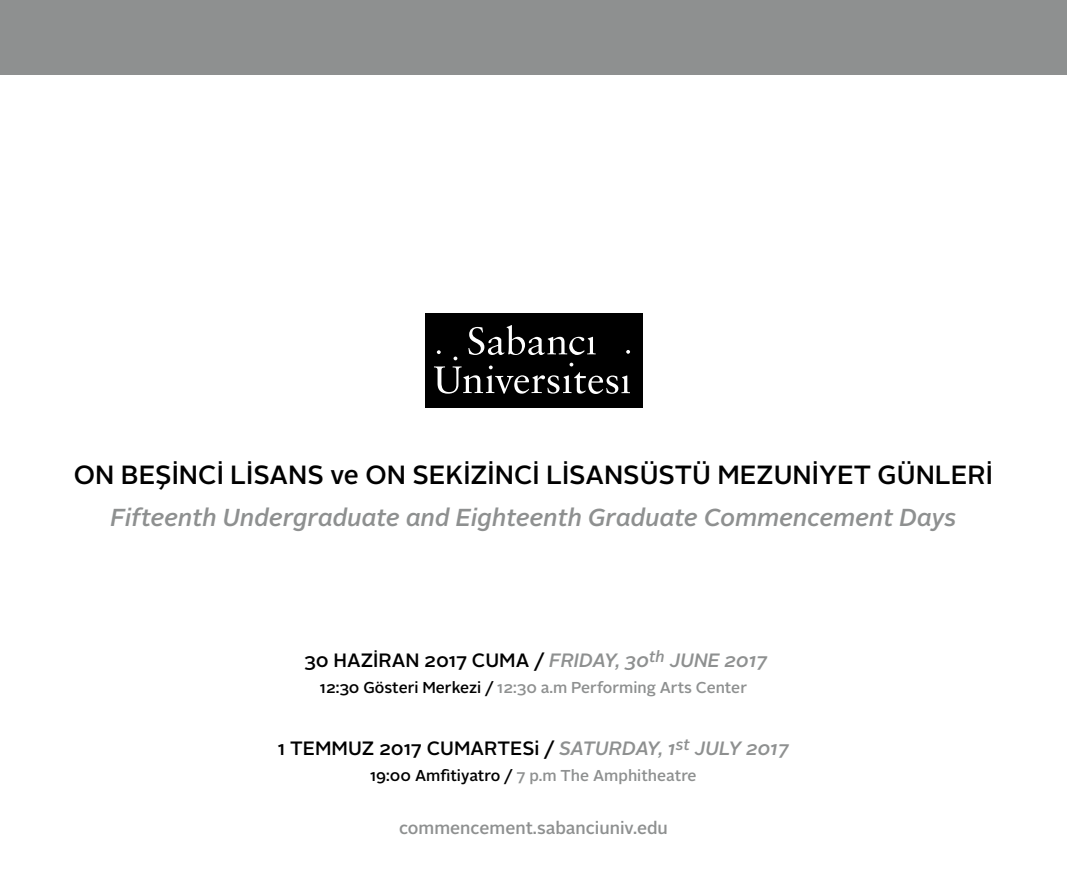
<style>
.page{position:relative;width:1067px;height:869px;background:#fff}
.page>*{position:absolute;margin:0;border:0;box-sizing:border-box;transform-origin:0 0}
.t1{font:500 26.25px "Alright Sans";color:#000}
.t2{font:italic 500 24.5px "Alright Sans";color:#8e9090}
.t3{font:500 19.25px "Alright Sans";color:#000}
.t4{font:500 17.5px "Alright Sans";color:#8e9090}
.t5{font:500 15.75px "Alright Sans";color:#8e9090}
.s1{font-style:italic;color:#8e9090}
.s2{color:#000}
</style>
<div class="page">
<div style="left:0;top:0;width:1067px;height:74px;background:#8e9090"></div>
<div style="left:425px;top:313px;width:217px;height:95px;background:#000"></div>
<svg style="left:434px;top:325px;width:196px;height:69px"></svg>
<h1 class="t1" style="left:74px;top:456px;width:920px">ON BEŞİNCİ LİSANS ve ON SEKİZİNCİ LİSANSÜSTÜ MEZUNİYET GÜNLERİ</h1>
<h2 class="t2" style="left:110px;top:500px;width:847px">Fifteenth Undergraduate and Eighteenth Graduate Commencement Days</h2>
<p class="t3" style="left:304px;top:646px;width:465px">30 HAZİRAN 2017 CUMA / <span class="s1">FRIDAY, 30</span><sup>th</sup> <span class="s1">JUNE 2017</span></p>
<p class="t5" style="left:320px;top:676px;width:429px"><span class="s2">12:30 Gösteri Merkezi /</span> 12:30 a.m Performing Arts Center</p>
<p class="t3" style="left:278px;top:734px;width:512px">1 TEMMUZ 2017 CUMARTESi / <span class="s1">SATURDAY, 1</span><sup>st</sup> <span class="s1">JULY 2017</span></p>
<p class="t5" style="left:370px;top:764px;width:328px"><span class="s2">19:00 Amfitiyatro /</span> 7 p.m The Amphitheatre</p>
<p class="t4" style="left:399px;top:815px;width:270px">commencement.sabanciuniv.edu</p>
</div>
